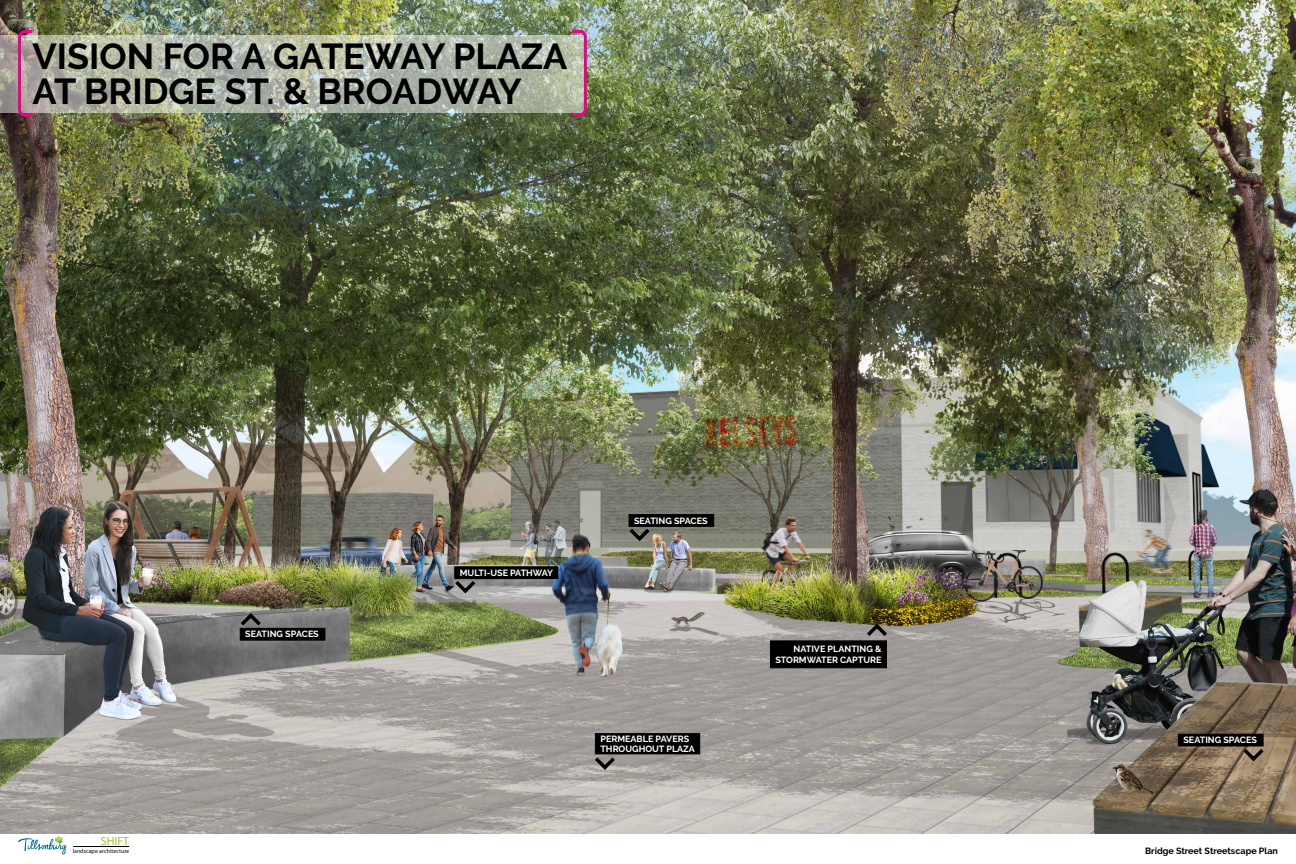
<style>
.page{position:relative;width:1296px;height:864px;background:#fff}
.page>*{position:absolute;margin:0;border:0;box-sizing:border-box;transform-origin:0 0}
.t1{font:700 36px/35px "Raleway";color:#000}
.t2{font:11.95px "Myriad Pro";color:#a0c23b}
.t3{font:700 9px/10.8px "Raleway";color:#fff;text-align:right}
.t4{font:700 9px "Raleway";color:#000}
.t5{font:5.95px "Myriad Pro";color:#060a08}
</style>
<div class="page">
<img style="left:0;top:0;width:1296px;height:833px">
<svg style="left:0;top:35px;width:569px;height:77px;background:#b1b7a8"></svg>
<svg style="left:237px;top:611px;width:89px;height:30px;background:#474747"></svg>
<svg style="left:1177px;top:733px;width:90px;height:31px;background:#544738"></svg>
<svg style="left:626px;top:514px;width:89px;height:30px;background:#4b4a42"></svg>
<svg style="left:452px;top:566px;width:107px;height:30px;background:#58595a"></svg>
<svg style="left:769px;top:621px;width:122px;height:48px;background:#44413f"></svg>
<svg style="left:591px;top:733px;width:110px;height:39px;background:#4c4947"></svg>
<hr style="left:73px;top:846px;width:56px;height:1px;background:#000">
<svg style="left:18px;top:835px;width:49px;height:19px"></svg>
<svg style="left:16px;top:28px;width:19px;height:90px;background:#b37f95"></svg>
<svg style="left:569px;top:28px;width:19px;height:90px;background:#bc9a9e"></svg>
<h1 class="t1" style="left:32px;top:39px;width:536px">VISION FOR A GATEWAY PLAZA<br>AT BRIDGE ST. &amp; BROADWAY</h1>
<h2 class="t2" style="left:101px;top:834px;width:30px">SHIFT</h2>
<p class="t5" style="left:73px;top:847px;width:58px">landscape architecture</p>
<p class="t3" style="left:245px;top:629px;width:75px">SEATING SPACES</p>
<p class="t3" style="left:460px;top:567px;width:95px">MULTI-USE PATHWAY</p>
<p class="t3" style="left:634px;top:515px;width:75px">SEATING SPACES</p>
<p class="t3" style="left:600px;top:733px;width:96px;text-align:left">PERMEABLE PAVERS<br>THROUGHOUT PLAZA</p>
<p class="t3" style="left:775px;top:644px;width:108px">NATIVE PLANTING &amp;<br>STORMWATER CAPTURE</p>
<p class="t3" style="left:1183px;top:735px;width:75px">SEATING SPACES</p>
<p class="t4" style="left:1145px;top:846px;width:134px">Bridge Street Streetscape Plan</p>
</div>
